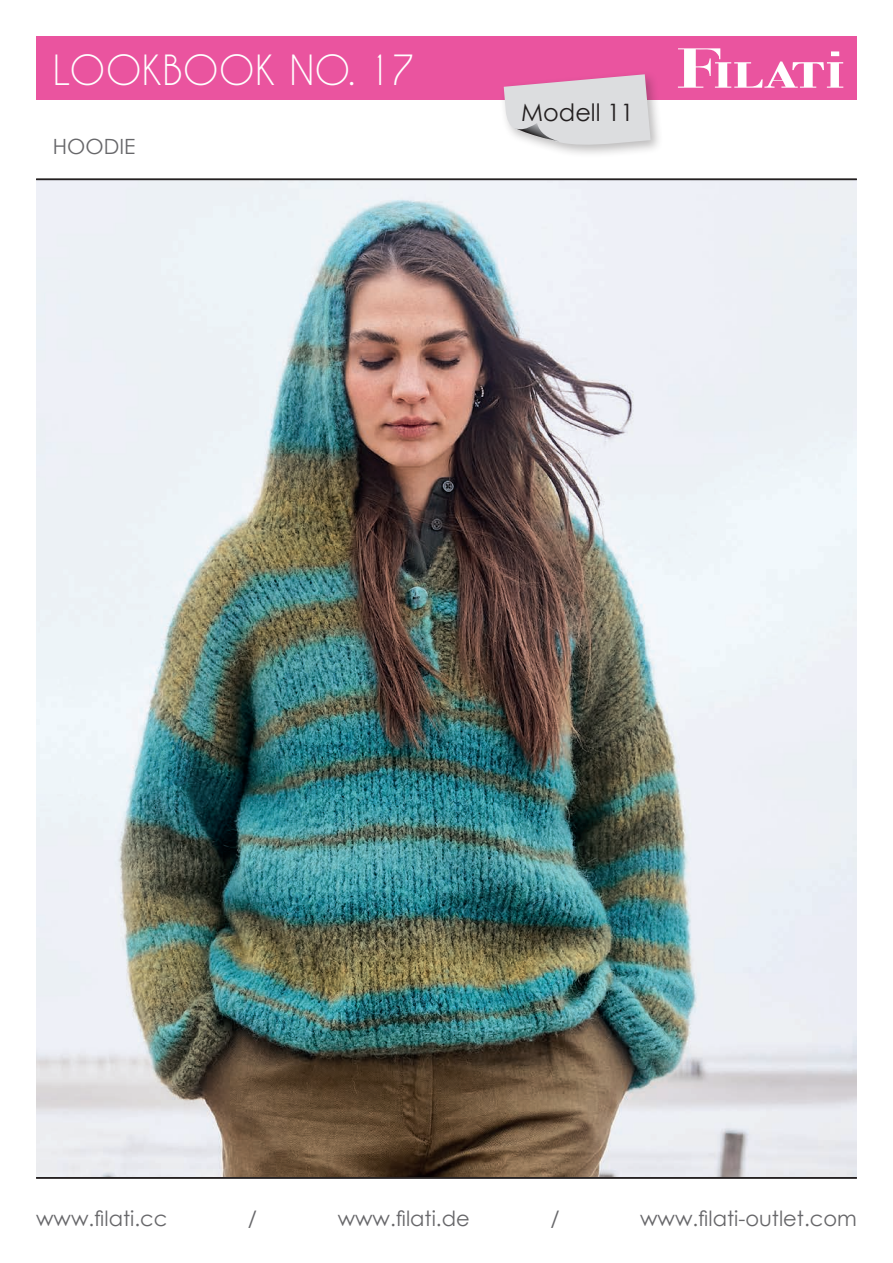
<style>
.page{position:relative;width:893px;height:1263px;background:#fff}
.page>*{position:absolute;margin:0;border:0;box-sizing:border-box;transform-origin:0 0}
.t1{font:39px "Caviar Dreams";color:#fff}
.t2{font:24px "Century Gothic";color:#231f20}
.t3{font:21px "Century Gothic";color:#67676a}
</style>
<div class="page">
<img style="left:36px;top:180px;width:821px;height:997px">
<hr style="left:36px;top:1177px;width:821px;height:1px;background:#231f20">
<hr style="left:36px;top:179px;width:821px;height:1px;background:#231f20">
<div style="left:36px;top:36px;width:821px;height:64px;background:#ea549f"></div>
<svg style="left:678px;top:48px;width:165px;height:40px"></svg>
<div style="left:499px;top:70px;width:165px;height:88px;background:#231f20;opacity:.3"></div>
<svg style="left:504px;top:74px;width:147px;height:76px;background:#dcced7"></svg>
<h1 class="t1" style="left:53px;top:47px;width:364px">LOOKBOOK NO. 17</h1>
<p class="t3" style="left:53px;top:131px;width:84px">HOODIE</p>
<p class="t2" style="left:521px;top:96px;width:114px">Modell 11</p>
<p class="t3" style="left:36px;top:1204px;width:133px">www.filati.cc</p>
<p class="t3" style="left:248px;top:1204px;width:11px">/</p>
<p class="t3" style="left:338px;top:1204px;width:134px">www.filati.de</p>
<p class="t3" style="left:550px;top:1204px;width:11px">/</p>
<p class="t3" style="left:640px;top:1204px;width:218px">www.filati-outlet.com</p>
</div>
